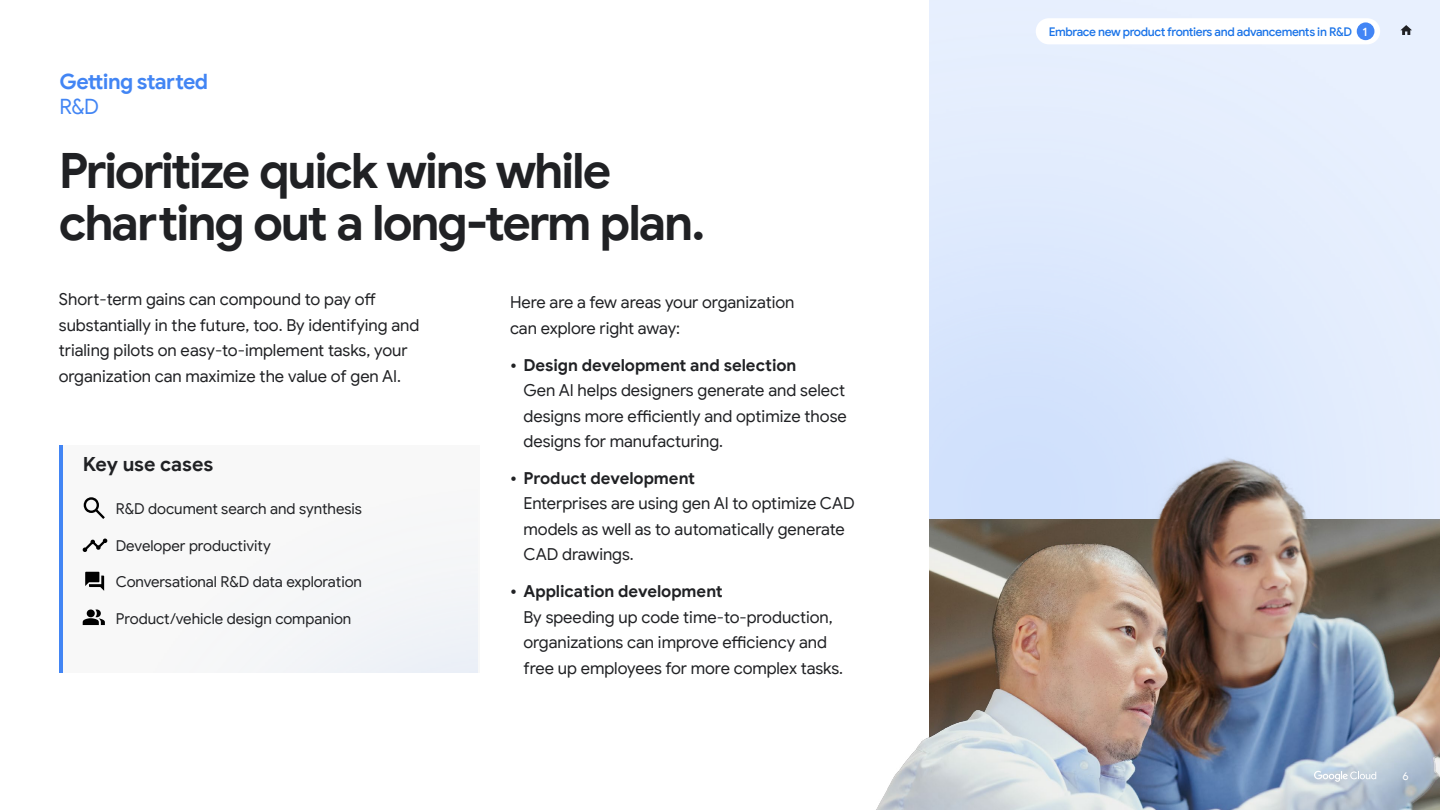
<style>
.page{position:relative;width:1440px;height:810px;background:#fff}
.page>*{position:absolute;margin:0;border:0;box-sizing:border-box;transform-origin:0 0}
.t1{font:700 48.75px/52.5px "Google Sans";letter-spacing:-.05em;color:#202124}
.t2{font:700 21.15px "Google Sans";letter-spacing:-.035em;color:#4285f4}
.t3{font:21.15px "Google Sans";color:#4285f4}
.t4{font:700 19.5px "Google Sans";letter-spacing:-.005em;color:#202124}
.t5{font:16.5px/25.5px "Google Sans";letter-spacing:-.005em;color:#202124}
.t6{font:700 16.5px "Google Sans";letter-spacing:-.005em;color:#202124}
.t7{font:15px "Google Sans";letter-spacing:-.005em;color:#202124}
.t8{font:500 12px "Google Sans";letter-spacing:-.035em;color:#1a73e8}
.t9{font:11.25px "Google Sans";color:#fff}
.s1{color:#fff}
</style>
<div class="page">
<hr style="left:59px;top:445px;width:4px;height:228px;background:#4285f4">
<svg style="left:83px;top:610px;width:22px;height:15px"></svg>
<svg style="left:83px;top:539px;width:24px;height:13px"></svg>
<img style="left:876px;top:397px;width:564px;height:413px">
<svg style="left:1400px;top:25px;width:12px;height:10px"></svg>
<div style="left:1357px;top:22px;width:17px;height:18px;background:#4285f5;border-radius:50%"></div>
<svg style="left:84px;top:497px;width:21px;height:22px"></svg>
<svg style="left:85px;top:572px;width:19px;height:19px"></svg>
<svg style="left:1314px;top:771px;width:62px;height:11px"></svg>
<p class="t2" style="left:60px;top:69px;width:150px">Getting started</p>
<p class="t3" style="left:60px;top:94px;width:41px">R&amp;D</p>
<h1 class="t1" style="left:59px;top:145px;width:648px">Prioritize quick wins while charting out a long-term plan.</h1>
<p class="t5" style="left:59px;top:287px;width:362px">Short-term gains can compound to pay off substantially in the future, too. By identifying and trialing pilots on easy-to-implement tasks, your organization can maximize the value of gen AI.</p>
<p class="t4" style="left:83px;top:453px;width:132px">Key use cases</p>
<p class="t7" style="left:116px;top:500px;width:248px">R&amp;D document search and synthesis</p>
<p class="t7" style="left:116px;top:536px;width:156px">Developer productivity</p>
<p class="t7" style="left:116px;top:573px;width:247px">Conversational R&amp;D data exploration</p>
<p class="t7" style="left:116px;top:610px;width:237px">Product/vehicle design companion</p>
<p class="t5" style="left:510px;top:290px;width:286px">Here are a few areas your organization can explore right away:</p>
<p class="t6" style="left:510px;top:355px;width:288px">• Design development and selection</p>
<p class="t5" style="left:523px;top:378px;width:325px;text-align:justify">Gen AI helps designers generate and select designs more efficiently and optimize those designs for manufacturing.</p>
<p class="t6" style="left:510px;top:468px;width:187px">• Product development</p>
<p class="t5" style="left:523px;top:491px;width:333px">Enterprises are using gen AI to optimize CAD models as well as to automatically generate<br>CAD drawings.</p>
<p class="t6" style="left:510px;top:581px;width:214px">• Application development</p>
<p class="t5" style="left:523px;top:604px;width:321px">By speeding up code time-to-production, organizations can improve efficiency and free up employees for more complex tasks.</p>
<p class="t8" style="left:1049px;top:25px;width:320px">Embrace new product frontiers and advancements in R&amp;D <span class="s1">1</span></p>
<p class="t9" style="left:1402px;top:769px;width:8px">6</p>
</div>
